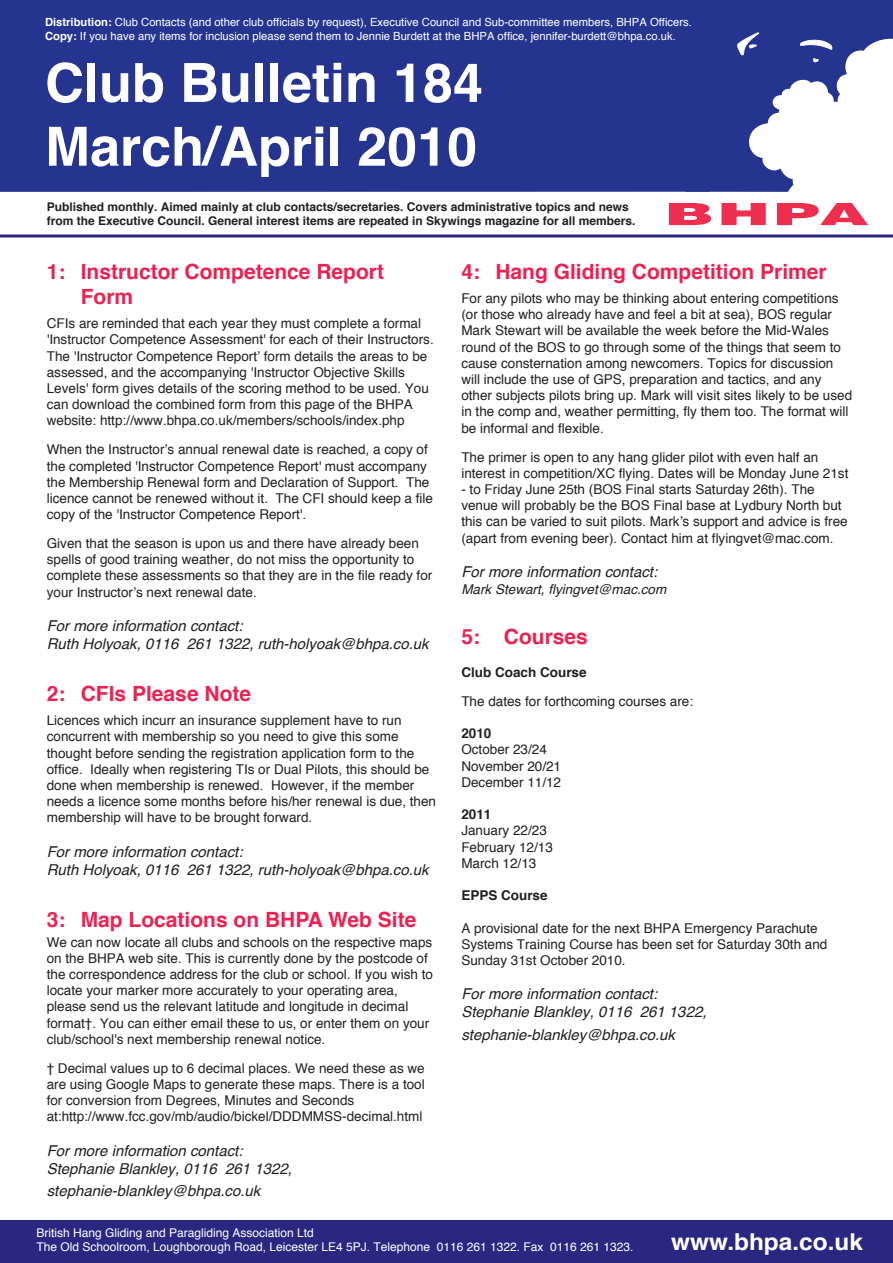
<style>
.page{position:relative;width:893px;height:1263px;background:#fff}
.page>*{position:absolute;margin:0;border:0;box-sizing:border-box;transform-origin:0 0}
.t1{font:700 54px/63.8px "Helvetica";color:#fff}
.t2{font:700 23.25px "Helvetica";color:#fff;scale:1.05 1}
.t3{font:700 21px/25.2px "Helvetica";color:#ed2152}
.t4{font:italic 15px/18px "Helvetica";color:#231f20}
.t5{font:13.5px/16.2px "Helvetica";color:#231f20}
.t6{font:700 13.5px "Helvetica";color:#231f20}
.t7{font:italic 13.5px "Helvetica";color:#231f20}
.t8{font:700 12px/14.4px "Helvetica";color:#231f20}
.t9{font:12px/14.4px "Helvetica";color:#fff}
.t10{font:11.25px/13.5px "Helvetica";color:#fff}
.s1{font-weight:700}
</style>
<div class="page">
<svg style="left:721px;top:203px;width:45px;height:22px"></svg>
<svg style="left:669px;top:203px;width:42px;height:22px"></svg>
<svg style="left:777px;top:203px;width:91px;height:22px"></svg>
<svg style="left:709px;top:0;width:184px;height:192px"></svg>
<div style="left:0;top:0;width:709px;height:192px;background:#25358f"></div>
<div style="left:0;top:1220px;width:893px;height:43px;background:#292780"></div>
<hr style="left:0;top:234px;width:893px;height:3px;background:#292780">
<p class="t10" style="left:45px;top:16px;width:648px"><span class="s1">Distribution:</span> Club Contacts (and other club officials by request), Executive Council and Sub-committee members, BHPA Officers.<br><span class="s1">Copy:</span> If you have any items for inclusion please send them to Jennie Burdett at the BHPA office, jennifer-burdett@bhpa.co.uk.</p>
<h1 class="t1" style="left:45px;top:55px;width:439px">Club Bulletin 184<br>March/April 2010</h1>
<p class="t8" style="left:47px;top:200px;width:590px">Published monthly. Aimed mainly at club contacts/secretaries. Covers administrative topics and news from the Executive Council. General interest items are repeated in Skywings magazine for all members.</p>
<h3 class="t3" style="left:81px;top:261px;width:305px;text-indent:-34px">1: Instructor Competence Report<br>Form</h3>
<p class="t5" style="left:47px;top:316px;width:388px">CFIs are reminded that each year they must complete a formal 'Instructor Competence Assessment' for each of their Instructors.<br>The 'Instructor Competence Report’ form details the areas to be assessed, and the accompanying 'Instructor Objective Skills Levels' form gives details of the scoring method to be used. You can download the combined form from this page of the BHPA website: http://www.bhpa.co.uk/members/schools/index.php</p>
<p class="t5" style="left:47px;top:443px;width:388px">When the Instructor’s annual renewal date is reached, a copy of the completed 'Instructor Competence Report' must accompany the Membership Renewal form and Declaration of Support. The licence cannot be renewed without it. The CFI should keep a file copy of the 'Instructor Competence Report'.</p>
<p class="t5" style="left:47px;top:536px;width:387px">Given that the season is upon us and there have already been spells of good training weather, do not miss the opportunity to complete these assessments so that they are in the file ready for your Instructor’s next renewal date.</p>
<p class="t4" style="left:47px;top:618px;width:384px">For more information contact:<br>Ruth Holyoak, 0116 261 1322, ruth-holyoak@bhpa.co.uk</p>
<h3 class="t3" style="left:47px;top:683px;width:206px">2: CFIs Please Note</h3>
<p class="t5" style="left:47px;top:713px;width:391px">Licences which incurr an insurance supplement have to run concurrent with membership so you need to give this some thought before sending the registration application form to the office. Ideally when registering TIs or Dual Pilots, this should be done when membership is renewed. However, if the member needs a licence some months before his/her renewal is due, then membership will have to be brought forward.</p>
<p class="t4" style="left:47px;top:843px;width:384px">For more information contact:<br>Ruth Holyoak, 0116 261 1322, ruth-holyoak@bhpa.co.uk</p>
<h3 class="t3" style="left:47px;top:908px;width:371px">3: Map Locations on BHPA Web Site</h3>
<p class="t5" style="left:47px;top:935px;width:388px">We can now locate all clubs and schools on the respective maps on the BHPA web site. This is currently done by the postcode of the correspondence address for the club or school. If you wish to locate your marker more accurately to your operating area, please send us the relevant latitude and longitude in decimal format†. You can either email these to us, or enter them on your club/school's next membership renewal notice.</p>
<p class="t5" style="left:47px;top:1061px;width:380px">† Decimal values up to 6 decimal places. We need these as we are using Google Maps to generate these maps. There is a tool for conversion from Degrees, Minutes and Seconds at:http://www.fcc.gov/mb/audio/bickel/DDDMMSS-decimal.html</p>
<p class="t4" style="left:47px;top:1142px;width:247px">For more information contact:<br>Stephanie Blankley, 0116 261 1322,</p>
<p class="t4" style="left:47px;top:1183px;width:215px">stephanie-blankley@bhpa.co.uk</p>
<h3 class="t3" style="left:461px;top:261px;width:367px">4: Hang Gliding Competition Primer</h3>
<p class="t5" style="left:461px;top:291px;width:392px">For any pilots who may be thinking about entering competitions (or those who already have and feel a bit at sea), BOS regular Mark Stewart will be available the week before the Mid-Wales round of the BOS to go through some of the things that seem to cause consternation among newcomers. Topics for discussion will include the use of GPS, preparation and tactics, and any other subjects pilots bring up. Mark will visit sites likely to be used in the comp and, weather permitting, fly them too. The format will be informal and flexible.</p>
<p class="t5" style="left:461px;top:450px;width:389px">The primer is open to any hang glider pilot with even half an interest in competition/XC flying. Dates will be Monday June 21st</p>
<p class="t5" style="left:461px;top:482px;width:388px">- to Friday June 25th (BOS Final starts Saturday 26th). The venue will probably be the BOS Final base at Lydbury North but this can be varied to suit pilots. Mark’s support and advice is free (apart from evening beer). Contact him at flyingvet@mac.com.</p>
<p class="t4" style="left:461px;top:564px;width:197px">For more information contact:</p>
<p class="t7" style="left:461px;top:583px;width:206px">Mark Stewart, flyingvet@mac.com</p>
<h3 class="t3" style="left:461px;top:626px;width:128px">5: Courses</h3>
<p class="t6" style="left:461px;top:666px;width:127px">Club Coach Course</p>
<p class="t5" style="left:461px;top:694px;width:233px">The dates for forthcoming courses are:</p>
<p class="t6" style="left:461px;top:728px;width:32px">2010</p>
<p class="t5" style="left:461px;top:743px;width:101px">October 23/24<br>November 20/21<br>December 11/12</p>
<p class="t6" style="left:461px;top:809px;width:32px">2011</p>
<p class="t5" style="left:461px;top:824px;width:93px">January 22/23<br>February 12/13<br>March 12/13</p>
<p class="t6" style="left:461px;top:890px;width:88px">EPPS Course</p>
<p class="t5" style="left:461px;top:921px;width:368px">A provisional date for the next BHPA Emergency Parachute<br>Systems Training Course has been set for Saturday 30th and<br>Sunday 31st October 2010.</p>
<p class="t4" style="left:461px;top:986px;width:247px">For more information contact:<br>Stephanie Blankley, 0116 261 1322,</p>
<p class="t4" style="left:461px;top:1027px;width:215px">stephanie-blankley@bhpa.co.uk</p>
<p class="t9" style="left:36px;top:1226px;width:599px">British Hang Gliding and Paragliding Association Ltd<br>The Old Schoolroom, Loughborough Road, Leicester LE4 5PJ. Telephone 0116 261 1322. Fax 0116 261 1323.</p>
<h2 class="t2" style="left:671px;top:1232px;width:184px">www.bhpa.co.uk</h2>
</div>
